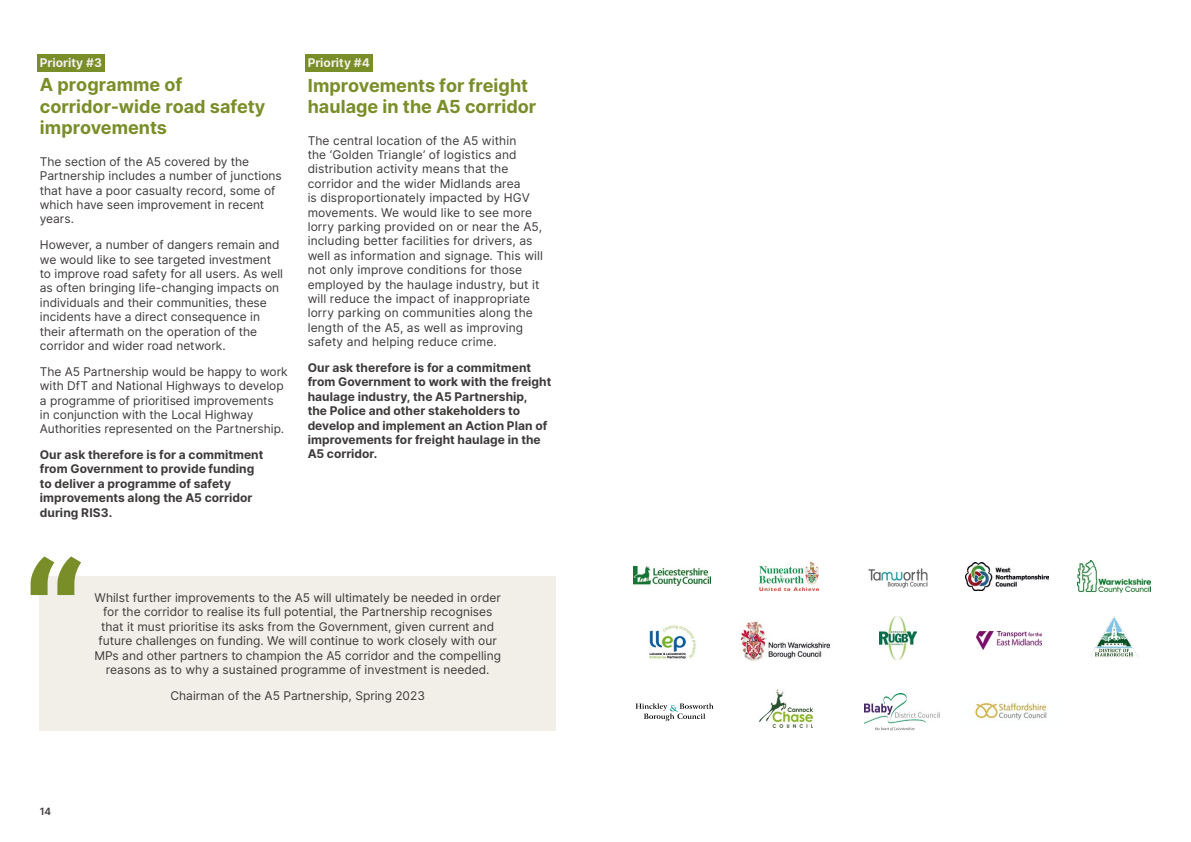
<style>
.page{position:relative;width:1191px;height:842px;background:#fff}
.page>*{position:absolute;margin:0;border:0;box-sizing:border-box;transform-origin:0 0}
.t1{font:700 18px/21.6px "Inter";color:#798e28}
.t2{font:12px/14.4px "Inter";color:#3e3a3a}
.t3{font:700 12px/14.4px "Inter";letter-spacing:.005em;color:#3e3a3a}
.t4{font:700 12px "Inter";color:#f1efe7}
.t5{font:600 10px "Inter";color:#3e3a3a}
</style>
<div class="page">
<div style="left:305px;top:54px;width:67px;height:17px;background:#798e28"></div>
<div style="left:37px;top:54px;width:67px;height:17px;background:#798e28"></div>
<div style="left:40px;top:576px;width:516px;height:155px;background:#f1efe7"></div>
<svg style="left:31px;top:556px;width:50px;height:39px"></svg>
<img style="left:634px;top:566px;width:76px;height:20px">
<img style="left:759px;top:561px;width:60px;height:30px">
<img style="left:868px;top:568px;width:60px;height:20px">
<img style="left:965px;top:563px;width:83px;height:28px">
<img style="left:1078px;top:561px;width:72px;height:32px">
<img style="left:649px;top:624px;width:48px;height:35px">
<img style="left:740px;top:621px;width:90px;height:40px">
<img style="left:879px;top:616px;width:37px;height:44px">
<img style="left:976px;top:631px;width:65px;height:18px">
<img style="left:1090px;top:616px;width:49px;height:42px">
<svg style="left:635px;top:703px;width:78px;height:18px"></svg>
<img style="left:759px;top:689px;width:55px;height:39px">
<img style="left:864px;top:693px;width:76px;height:37px">
<img style="left:974px;top:702px;width:73px;height:18px">
<p class="t4" style="left:40px;top:53px;width:64px">Priority #3</p>
<h3 class="t1" style="left:40px;top:73px;width:227px">A programme of corridor-wide road safety improvements</h3>
<p class="t2" style="left:40px;top:154px;width:243px">The section of the A5 covered by the<br>Partnership includes a number of junctions that have a poor casualty record, some of which have seen improvement in recent years.</p>
<p class="t2" style="left:40px;top:237px;width:245px">However, a number of dangers remain and we would like to see targeted investment to improve road safety for all users. As well as often bringing life-changing impacts on individuals and their communities, these incidents have a direct consequence in their aftermath on the operation of the corridor and wider road network.</p>
<p class="t2" style="left:40px;top:364px;width:249px">The A5 Partnership would be happy to work with DfT and National Highways to develop a programme of prioritised improvements<br>in conjunction with the Local Highway Authorities represented on the Partnership.</p>
<p class="t3" style="left:40px;top:447px;width:225px">Our ask therefore is for a commitment from Government to provide funding to deliver a programme of safety improvements along the A5 corridor during RIS3.</p>
<p class="t4" style="left:308px;top:54px;width:64px">Priority #4</p>
<h3 class="t1" style="left:308px;top:74px;width:230px">Improvements for freight haulage in the A5 corridor</h3>
<p class="t2" style="left:308px;top:133px;width:237px">The central location of the A5 within<br>the ‘Golden Triangle’ of logistics and distribution activity means that the corridor and the wider Midlands area<br>is disproportionately impacted by HGV movements. We would like to see more lorry parking provided on or near the A5, including better facilities for drivers, as well as information and signage. This will not only improve conditions for those employed by the haulage industry, but it will reduce the impact of inappropriate lorry parking on communities along the length of the A5, as well as improving safety and helping reduce crime.</p>
<p class="t3" style="left:308px;top:360px;width:245px">Our ask therefore is for a commitment from Government to work with the freight haulage industry, the A5 Partnership,<br>the Police and other stakeholders to develop and implement an Action Plan of improvements for freight haulage in the A5 corridor.</p>
<p class="t5" style="left:40px;top:804px;width:13px">14</p>
<p class="t2" style="left:94px;top:590px;width:408px;text-align:center">Whilst further improvements to the A5 will ultimately be needed in order for the corridor to realise its full potential, the Partnership recognises that it must prioritise its asks from the Government, given current and future challenges on funding. We will continue to work closely with our MPs and other partners to champion the A5 corridor and the compelling reasons as to why a sustained programme of investment is needed.</p>
<p class="t2" style="left:170px;top:688px;width:256px">Chairman of the A5 Partnership, Spring 2023</p>
</div>
